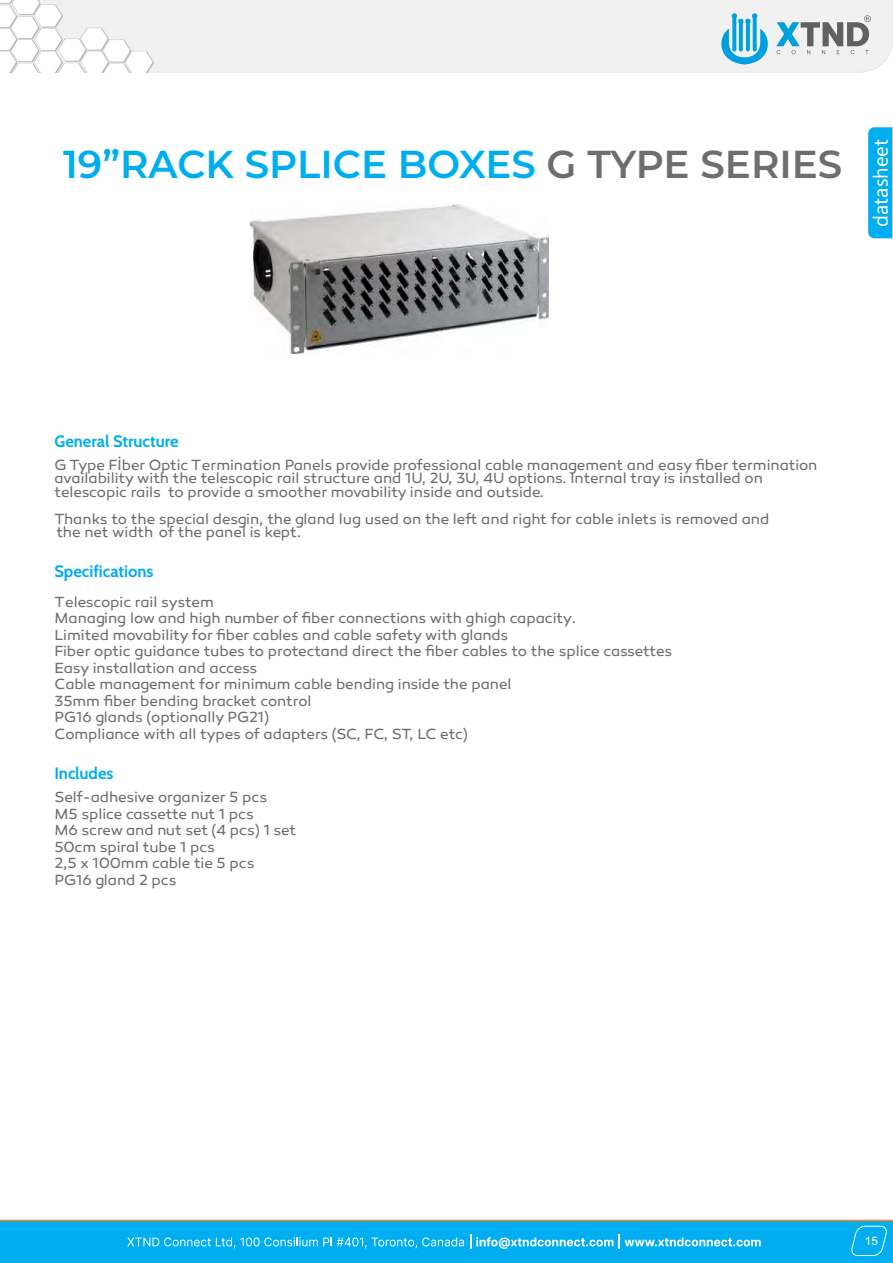
<style>
.page{position:relative;width:893px;height:1263px;background:#fff}
.page>*{position:absolute;margin:0;border:0;box-sizing:border-box;transform-origin:0 0}
.t1{font:600 38.85px "Montserrat";color:#00aeef}
.t2{font:20.25px "Ebrima";color:#fff}
.t3{font:700 16.5px "Cabin";color:#00aeef}
.t4{font:15px/16.5px "Canaro";color:#6d6e70}
.t5{font:11.7px "Arial";color:#fff}
.s1{color:#6d6e70}
</style>
<div class="page">
<div style="left:0;top:1220px;width:893px;height:42px;background:#00aeef"></div>
<hr style="left:0;top:1220px;width:893px;height:1px;background:#f5821f">
<svg style="left:127px;top:1237px;width:337px;height:11px"></svg>
<svg style="left:470px;top:1235px;width:291px;height:14px"></svg>
<svg style="left:851px;top:1225px;width:36px;height:31px"></svg>
<div style="left:868px;top:127px;width:24px;height:111px;background:#00aeef"></div>
<div style="left:9px;top:0;width:884px;height:73px;background:#f1f1f2"></div>
<img style="left:0;top:0;width:156px;height:72px">
<svg style="left:720px;top:13px;width:49px;height:52px"></svg>
<svg style="left:776px;top:15px;width:95px;height:39px"></svg>
<img style="left:251px;top:204px;width:298px;height:149px">
<h1 class="t1" style="left:63px;top:141px;width:781px">19”RACK SPLICE BOXES <span class="s1">G TYPE SERIES</span></h1>
<h2 class="t2" style="left:873px;top:227px;width:89px;rotate:-90deg">datasheet</h2>
<p class="t3" style="left:54px;top:431px;width:126px">General Structure</p>
<p class="t4" style="left:54px;top:460px;width:764px;line-height:13.5px">G Type Fİber Optic Termination Panels provide professional cable management and easy fiber termination availability with the telescopic rail structure and 1U, 2U, 3U, 4U options. Internal tray is installed on telescopic rails to provide a smoother movability inside and outside.</p>
<p class="t4" style="left:54px;top:514px;width:716px;line-height:13.5px">Thanks to the special desgin, the gland lug used on the left and right for cable inlets is removed and the net width of the panel is kept.</p>
<p class="t3" style="left:54px;top:561px;width:101px">Specifications</p>
<p class="t4" style="left:54px;top:595px;width:619px">Telescopic rail system<br>Managing low and high number of fiber connections with ghigh capacity.<br>Limited movability for fiber cables and cable safety with glands<br>Fiber optic guidance tubes to protectand direct the fiber cables to the splice cassettes Easy installation and access<br>Cable management for minimum cable bending inside the panel<br>35mm fiber bending bracket control<br>PG16 glands (optionally PG21)<br>Compliance with all types of adapters (SC, FC, ST, LC etc)</p>
<p class="t3" style="left:54px;top:763px;width:61px">Includes</p>
<p class="t4" style="left:54px;top:791px;width:243px">Self-adhesive organizer 5 pcs<br>M5 splice cassette nut 1 pcs<br>M6 screw and nut set (4 pcs) 1 set<br>50cm spiral tube 1 pcs<br>2,5 x 100mm cable tie 5 pcs<br>PG16 gland 2 pcs</p>
<p class="t5" style="left:865px;top:1236px;width:15px">15</p>
</div>
